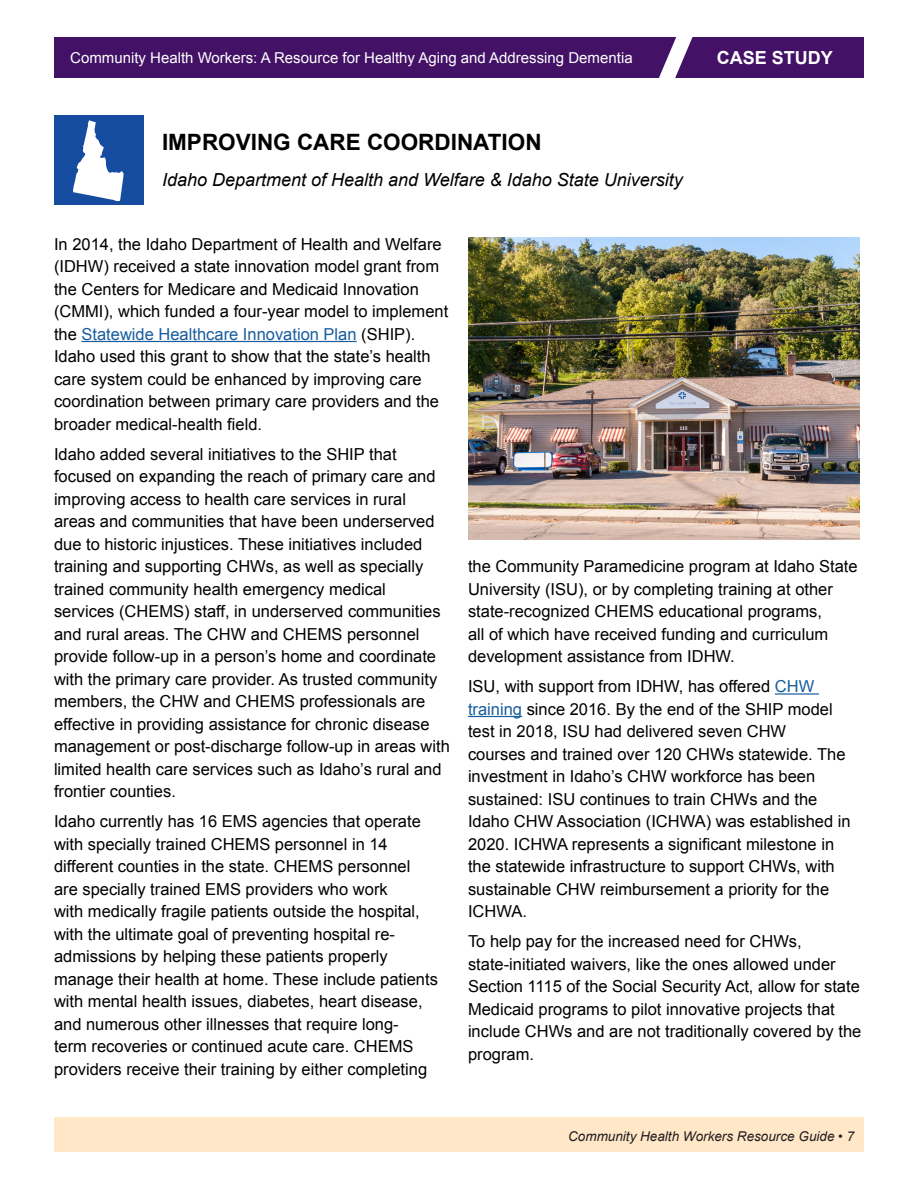
<style>
.page{position:relative;width:918px;height:1188px;background:#fff}
.page>*{position:absolute;margin:0;border:0;box-sizing:border-box;transform-origin:0 0}
.t1{font:700 22.5px "Arial";color:#000}
.t2{font:italic 18px "Arial";color:#000}
.t3{font:700 18px "Arial";color:#fff}
.t4{font:16.5px/22.5px "Arial";color:#000}
.t5{font:15px "Arial";color:#fff}
.t6{font:italic 13.5px "Arial";color:#231f20}
.s1{color:#175d9e}
</style>
<div class="page">
<div style="left:54px;top:38px;width:810px;height:40px;background:#431266"></div>
<svg style="left:639px;top:37px;width:71px;height:41px"></svg>
<img style="left:468px;top:238px;width:392px;height:302px">
<div style="left:54px;top:1118px;width:810px;height:34px;background:#ffe7c7"></div>
<div style="left:54px;top:115px;width:90px;height:90px;background:#154ca0"></div>
<hr style="left:82px;top:341px;width:275px;height:1px;background:#175d9e">
<hr style="left:775px;top:693px;width:44px;height:2px;background:#175d9e">
<hr style="left:468px;top:716px;width:54px;height:1px;background:#175d9e">
<svg style="left:73px;top:120px;width:51px;height:81px"></svg>
<p class="t5" style="left:70px;top:48px;width:564px">Community Health Workers: A Resource for Healthy Aging and Addressing Dementia</p>
<p class="t3" style="left:717px;top:46px;width:118px">CASE STUDY</p>
<p class="t1" style="left:162px;top:127px;width:381px">IMPROVING CARE COORDINATION</p>
<p class="t2" style="left:162px;top:168px;width:522px">Idaho Department of Health and Welfare &amp; Idaho State University</p>
<p class="t4" style="left:54px;top:233px;width:396px">In 2014, the Idaho Department of Health and Welfare (IDHW) received a state innovation model grant from the Centers for Medicare and Medicaid Innovation (CMMI), which funded a four-year model to implement the <span class="s1">Statewide Healthcare Innovation Plan</span> (SHIP).<br>Idaho used this grant to show that the state’s health care system could be enhanced by improving care coordination between primary care providers and the broader medical-health field.</p>
<p class="t4" style="left:54px;top:443px;width:397px">Idaho added several initiatives to the SHIP that focused on expanding the reach of primary care and improving access to health care services in rural areas and communities that have been underserved due to historic injustices. These initiatives included training and supporting CHWs, as well as specially trained community health emergency medical services (CHEMS) staff, in underserved communities and rural areas. The CHW and CHEMS personnel provide follow-up in a person’s home and coordinate with the primary care provider. As trusted community members, the CHW and CHEMS professionals are effective in providing assistance for chronic disease management or post-discharge follow-up in areas with limited health care services such as Idaho’s rural and frontier counties.</p>
<p class="t4" style="left:54px;top:810px;width:386px">Idaho currently has 16 EMS agencies that operate with specially trained CHEMS personnel in 14 different counties in the state. CHEMS personnel are specially trained EMS providers who work<br>with medically fragile patients outside the hospital, with the ultimate goal of preventing hospital re&shy;admissions by helping these patients properly manage their health at home. These include patients with mental health issues, diabetes, heart disease, and numerous other illnesses that require long-<br>term recoveries or continued acute care. CHEMS providers receive their training by either completing</p>
<p class="t4" style="left:468px;top:555px;width:391px">the Community Paramedicine program at Idaho State University (ISU), or by completing training at other state-recognized CHEMS educational programs,<br>all of which have received funding and curriculum development assistance from IDHW.</p>
<p class="t4" style="left:468px;top:675px;width:384px">ISU, with support from IDHW, has offered <span class="s1">CHW training</span> since 2016. By the end of the SHIP model test in 2018, ISU had delivered seven CHW<br>courses and trained over 120 CHWs statewide. The investment in Idaho’s CHW workforce has been sustained: ISU continues to train CHWs and the Idaho CHW Association (ICHWA) was established in 2020. ICHWA represents a significant milestone in the statewide infrastructure to support CHWs, with sustainable CHW reimbursement a priority for the ICHWA.</p>
<p class="t4" style="left:468px;top:930px;width:395px">To help pay for the increased need for CHWs, state-initiated waivers, like the ones allowed under Section 1115 of the Social Security Act, allow for state Medicaid programs to pilot innovative projects that include CHWs and are not traditionally covered by the program.</p>
<p class="t6" style="left:568px;top:1127px;width:288px">Community Health Workers Resource Guide • 7</p>
</div>
